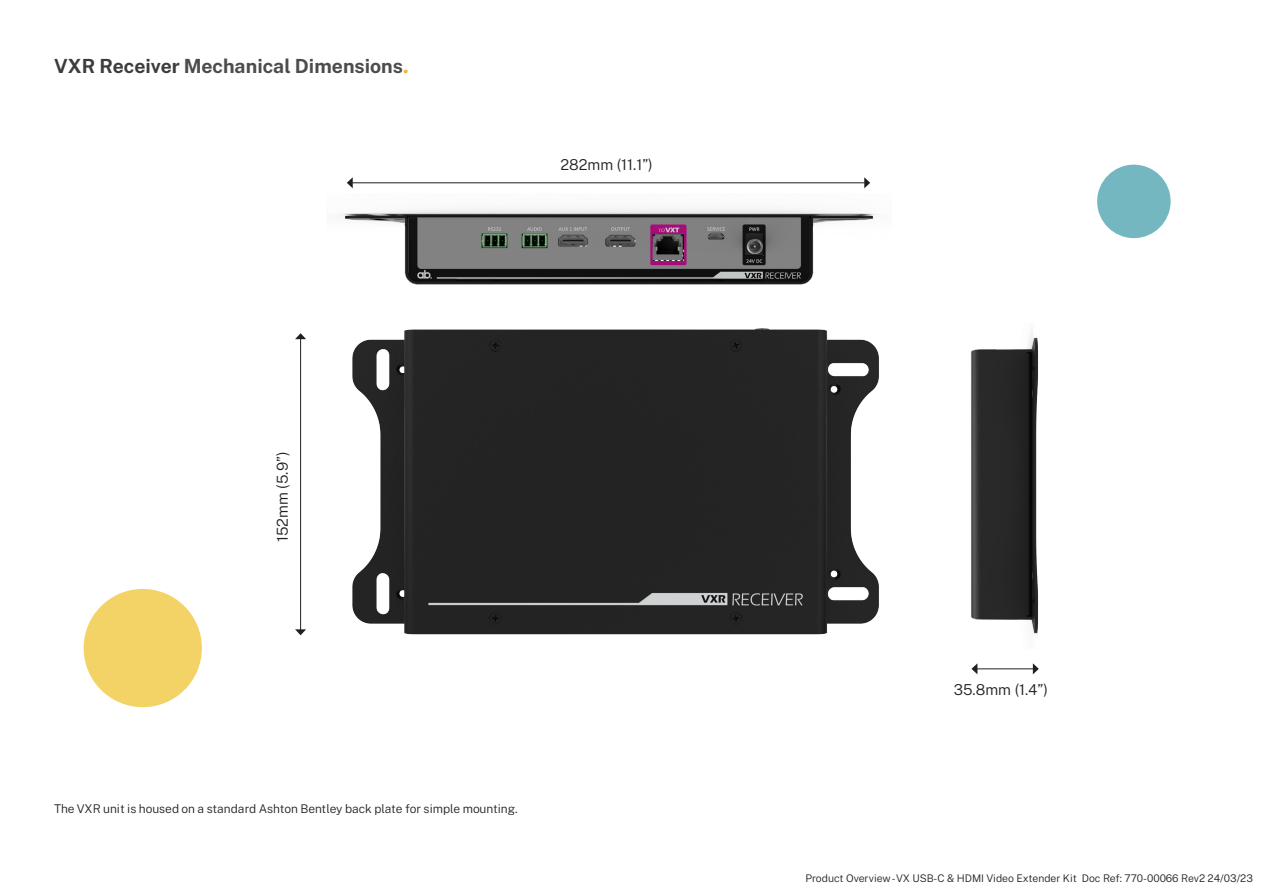
<style>
.page{position:relative;width:1263px;height:893px;background:#fff}
.page>*{position:absolute;margin:0;border:0;box-sizing:border-box;transform-origin:0 0}
.t1{font:700 19.5px "Public Sans";color:#4b4c4d}
.t2{font:300 15px "Public Sans";color:#231f20}
.t3{font:300 12px "Public Sans";color:#231f20}
.t4{font:300 10.5px "Public Sans";color:#231f20}
.s1{color:#3c3c3b}
.s2{font-family:"Times New Roman";font-size:24px;color:#f1b538}
</style>
<div class="page">
<div style="left:1097px;top:165px;width:73px;height:73px;background:#74b7c0;border-radius:50%"></div>
<div style="left:84px;top:589px;width:118px;height:118px;background:#f3d366;border-radius:50%"></div>
<img style="left:352px;top:328px;width:527px;height:307px">
<img style="left:341px;top:209px;width:535px;height:76px">
<img style="left:971px;top:330px;width:67px;height:304px">
<hr style="left:300px;top:338px;width:1px;height:292px;background:#231f20">
<svg style="left:295px;top:333px;width:11px;height:6px"></svg>
<svg style="left:295px;top:629px;width:11px;height:6px"></svg>
<hr style="left:352px;top:182px;width:513px;height:1px;background:#231f20">
<svg style="left:347px;top:177px;width:6px;height:11px"></svg>
<svg style="left:864px;top:177px;width:6px;height:11px"></svg>
<hr style="left:977px;top:668px;width:57px;height:1px;background:#231f20">
<svg style="left:971px;top:664px;width:6px;height:10px"></svg>
<svg style="left:1033px;top:663px;width:6px;height:11px"></svg>
<p class="t1" style="left:54px;top:51px;width:356px"><span class="s1">VXR Receiver</span> Mechanical Dimensions<span class="s2">.</span></p>
<p class="t2" style="left:560px;top:154px;width:94px">282mm (11.1”)</p>
<p class="t2" style="left:272px;top:542px;width:92px;rotate:-90deg">152mm (5.9”)</p>
<p class="t3" style="left:54px;top:800px;width:465px">The VXR unit is housed on a standard Ashton Bentley back plate for simple mounting.</p>
<p class="t2" style="left:954px;top:679px;width:96px">35.8mm (1.4”)</p>
<p class="t4" style="left:805px;top:870px;width:449px">Product Overview -VX USB-C &amp; HDMI Video Extender Kit Doc Ref: 770-00066 Rev2 24/03/23</p>
</div>
